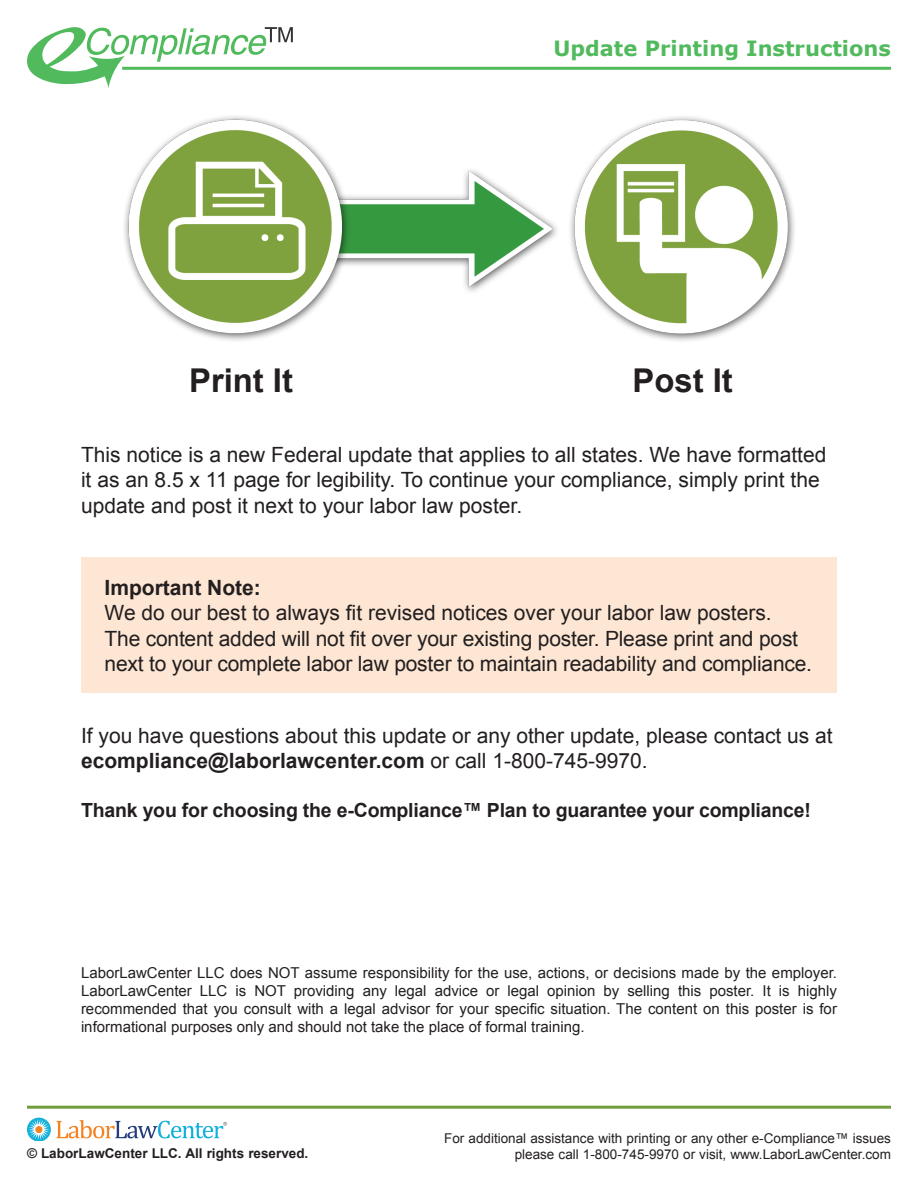
<style>
.page{position:relative;width:918px;height:1188px;background:#fff}
.page>*{position:absolute;margin:0;border:0;box-sizing:border-box;transform-origin:0 0}
.t1{font:700 32.85px "Arial";color:#231f20}
.t2{font:21px/25.2px "Arial";color:#231f20}
.t3{font:700 21px "Verdana";color:#51ba5d}
.t4{font:700 21px "Arial";color:#231f20}
.t5{font:700 19.5px "Arial";letter-spacing:-.01em;color:#231f20}
.t6{font:15px/18px "Arial";color:#231f20;text-align:justify}
.t7{font:13.5px "Arial";color:#231f20}
.t8{font:700 13.5px "Arial";color:#231f20}
.s1{font-weight:700}
</style>
<div class="page">
<img style="left:124px;top:116px;width:671px;height:225px">
<div style="left:81px;top:558px;width:756px;height:135px;background:#fde6d3"></div>
<hr style="left:122px;top:67px;width:769px;height:3px;background:#51ba5d">
<svg style="left:27px;top:27px;width:266px;height:61px"></svg>
<hr style="left:27px;top:1106px;width:864px;height:3px;background:#729e3f">
<svg style="left:27px;top:1118px;width:200px;height:22px"></svg>
<p class="t3" style="left:554px;top:34px;width:339px">Update Printing Instructions</p>
<p class="t1" style="left:189px;top:359px;width:105px">Print It</p>
<p class="t1" style="left:633px;top:359px;width:102px">Post It</p>
<p class="t2" style="left:81px;top:443px;width:747px">This notice is a new Federal update that applies to all states. We have formatted it as an 8.5 x 11 page for legibility. To continue your compliance, simply print the update and post it next to your labor law poster.</p>
<p class="t4" style="left:105px;top:574px;width:158px">Important Note:</p>
<p class="t2" style="left:105px;top:601px;width:709px">We do our best to always fit revised notices over your labor law posters.<br>The content added will not fit over your existing poster. Please print and post next to your complete labor law poster to maintain readability and compliance.</p>
<p class="t2" style="left:81px;top:723px;width:753px">If you have questions about this update or any other update, please contact us at <span class="s1">ecompliance@laborlawcenter.com</span> or call 1-800-745-9970.</p>
<p class="t5" style="left:81px;top:798px;width:731px">Thank you for choosing the e-Compliance™ Plan to guarantee your compliance!</p>
<p class="t6" style="left:81px;top:964px;width:758px">LaborLawCenter LLC does NOT assume responsibility for the use, actions, or decisions made by the employer.<br>LaborLawCenter LLC is NOT providing any legal advice or legal opinion by selling this poster. It is highly recommended that you consult with a legal advisor for your specific situation. The content on this poster is for informational purposes only and should not take the place of formal training.</p>
<p class="t7" style="left:444px;top:1129px;width:448px">For additional assistance with printing or any other e-Compliance™ issues</p>
<p class="t8" style="left:27px;top:1144px;width:283px">© LaborLawCenter LLC. All rights reserved.</p>
<p class="t7" style="left:515px;top:1146px;width:378px">please call 1-800-745-9970 or visit, www.LaborLawCenter.com</p>
</div>
